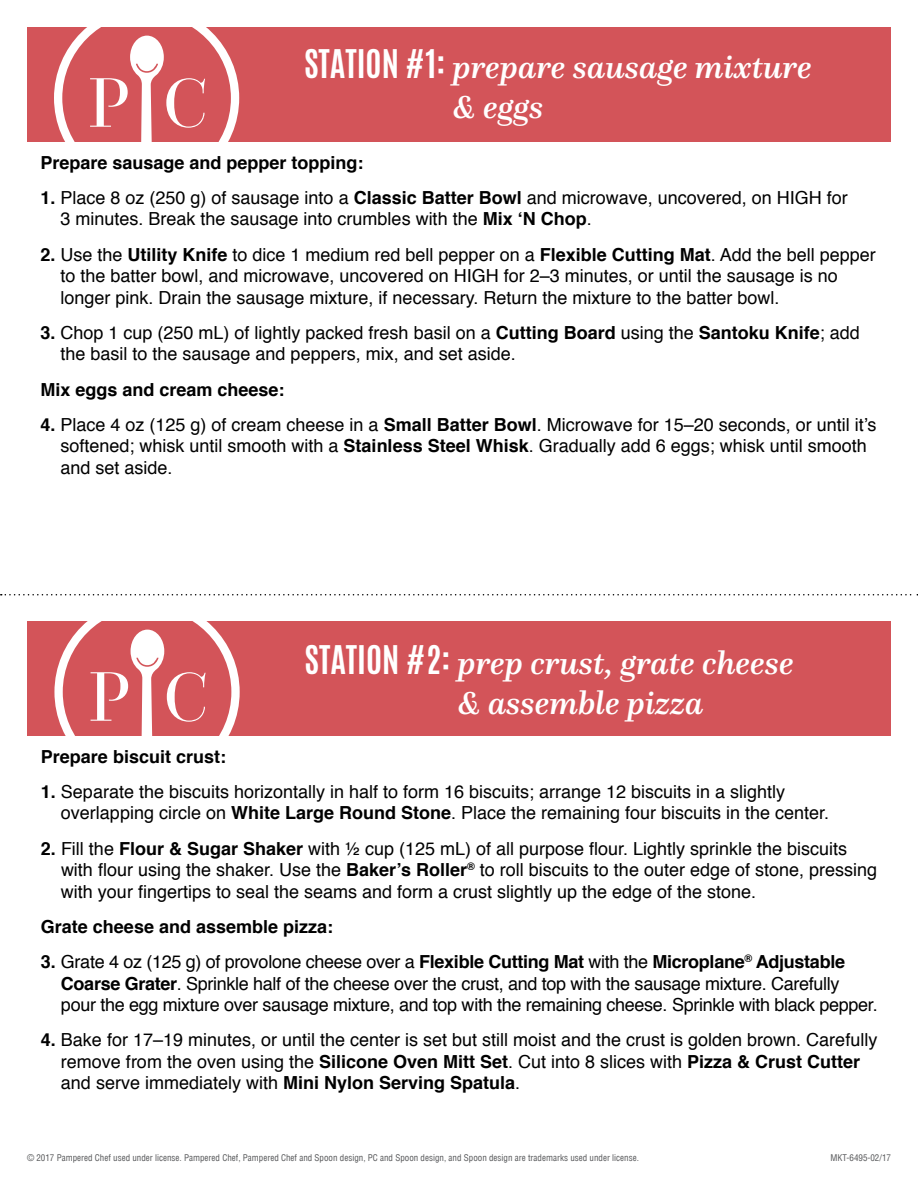
<style>
.page{position:relative;width:918px;height:1188px;background:#fff}
.page>*{position:absolute;margin:0;border:0;box-sizing:border-box;transform-origin:0 0}
.t1{font:italic 500 33px/39.6px "Questa";color:#fff}
.t2{font:18px/21.6px "Helvetica";color:#000}
.t3{font:18px/21.6px "Helvetica";letter-spacing:-.02em;color:#000}
.t4{font:700 18px "Helvetica";color:#000}
.t5{font:condensed 9px "Helvetica Com";color:#58595b}
.s1{font-family:"Antonio";font-weight:700;font-style:normal}
.s2{font-weight:700}
</style>
<div class="page">
<div style="left:27px;top:27px;width:864px;height:115px;background:#d35459"></div>
<svg style="left:54px;top:27px;width:185px;height:115px"></svg>
<div style="left:27px;top:621px;width:864px;height:115px;background:#d35459"></div>
<svg style="left:54px;top:621px;width:186px;height:115px"></svg>
<svg style="left:1px;top:594px;width:917px;height:2px"></svg>
<h1 class="t1" style="left:453px;top:47px;width:361px;text-indent:-148px"><span class="s1">STATION #1:</span> prepare sausage mixture &amp; eggs</h1>
<p class="t4" style="left:40px;top:148px;width:325px">Prepare sausage and pepper topping:</p>
<p class="t2" style="left:61px;top:187px;width:789px;text-indent:-20px"><span class="s2">1.</span> Place 8 oz (250 g) of sausage into a <span class="s2">Classic Batter Bowl</span> and microwave, uncovered, on HIGH for<br>3 minutes. Break the sausage into crumbles with the <span class="s2">Mix ‘N Chop</span>.</p>
<p class="t2" style="left:61px;top:244px;width:817px;text-indent:-20px"><span class="s2">2.</span> Use the <span class="s2">Utility Knife</span> to dice 1 medium red bell pepper on a <span class="s2">Flexible Cutting Mat</span>. Add the bell pepper to the batter bowl, and microwave, uncovered on HIGH for 2–3 minutes, or until the sausage is no longer pink. Drain the sausage mixture, if necessary. Return the mixture to the batter bowl.</p>
<p class="t2" style="left:61px;top:322px;width:801px;text-indent:-20px"><span class="s2">3.</span> Chop 1 cup (250 mL) of lightly packed fresh basil on a <span class="s2">Cutting Board</span> using the <span class="s2">Santoku Knife</span>; add the basil to the sausage and peppers, mix, and set aside.</p>
<p class="t4" style="left:40px;top:375px;width:246px">Mix eggs and cream cheese:</p>
<p class="t2" style="left:61px;top:414px;width:818px;text-indent:-20px"><span class="s2">4.</span> Place 4 oz (125 g) of cream cheese in a <span class="s2">Small Batter Bowl</span>. Microwave for 15–20 seconds, or until it’s softened; whisk until smooth with a <span class="s2">Stainless Steel Whisk</span>. Gradually add 6 eggs; whisk until smooth and set aside.</p>
<h1 class="t1" style="left:457px;top:643px;width:338px;text-indent:-153px"><span class="s1">STATION #2:</span> prep crust, grate cheese &amp; assemble pizza</h1>
<p class="t4" style="left:41px;top:742px;width:187px">Prepare biscuit crust:</p>
<p class="t2" style="left:61px;top:781px;width:770px;text-indent:-20px"><span class="s2">1.</span> Separate the biscuits horizontally in half to form 16 biscuits; arrange 12 biscuits in a slightly overlapping circle on <span class="s2">White Large Round Stone</span>. Place the remaining four biscuits in the center.</p>
<p class="t2" style="left:61px;top:838px;width:818px;text-indent:-20px"><span class="s2">2.</span> Fill the <span class="s2">Flour &amp; Sugar Shaker</span> with ½ cup (125 mL) of all purpose flour. Lightly sprinkle the biscuits with flour using the shaker. Use the <span class="s2">Baker’s Roller</span><sup>®</sup> to roll biscuits to the outer edge of stone, pressing with your fingertips to seal the seams and form a crust slightly up the edge of the stone.</p>
<p class="t4" style="left:41px;top:912px;width:294px">Grate cheese and assemble pizza:</p>
<p class="t3" style="left:61px;top:951px;width:818px;text-indent:-20px"><span class="s2">3.</span> Grate 4 oz (125 g) of provolone cheese over a <span class="s2">Flexible Cutting Mat</span> with the <span class="s2">Microplane</span><sup>®</sup> <span class="s2">Adjustable<br>Coarse Grater</span>. Sprinkle half of the cheese over the crust, and top with the sausage mixture. Carefully pour the egg mixture over sausage mixture, and top with the remaining cheese. Sprinkle with black pepper.</p>
<p class="t2" style="left:61px;top:1030px;width:818px;text-indent:-20px"><span class="s2">4.</span> Bake for 17–19 minutes, or until the center is set but still moist and the crust is golden brown. Carefully remove from the oven using the <span class="s2">Silicone Oven Mitt Set</span>. Cut into 8 slices with <span class="s2">Pizza &amp; Crust Cutter </span>and serve immediately with <span class="s2">Mini Nylon Serving Spatula</span>.</p>
<p class="t5" style="left:27px;top:1152px;width:614px">© 2017 Pampered Chef used under license. Pampered Chef, Pampered Chef and Spoon design, PC and Spoon design, and Spoon design are trademarks used under license.</p>
<p class="t5" style="left:830px;top:1152px;width:62px">MKT-6495-02/17</p>
</div>
